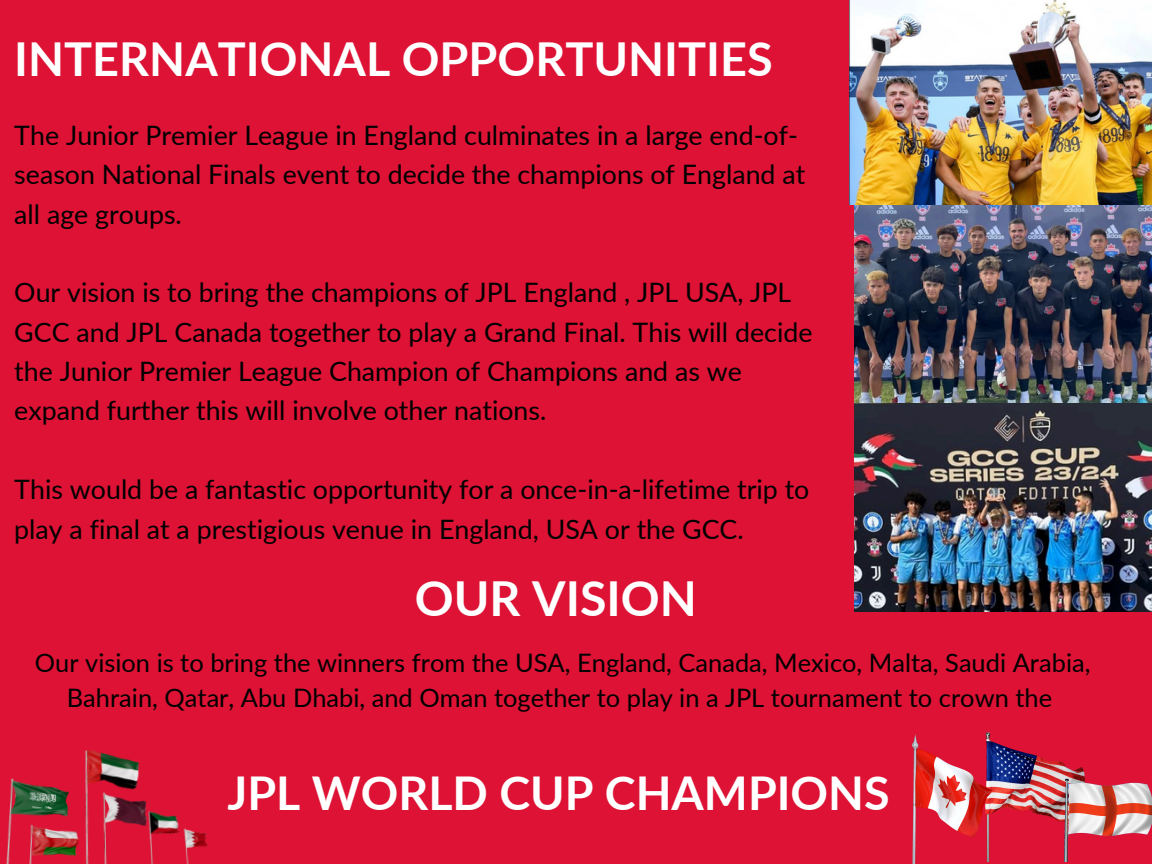
<style>
.page{position:relative;width:1152px;height:864px;background:#dd1234}
.page>*{position:absolute;margin:0;border:0;box-sizing:border-box;transform-origin:0 0}
.t1{font:700 48.3px "Lato";color:#fff}
.t2{font:700 46.8px "Lato";color:#fff}
.t3{font:700 46.65px "Lato";color:#fff}
.t4{font:26.7px/39.3px "Lato";color:#000}
.t5{font:25.5px/34.8px "Lato";color:#000;text-align:center}
</style>
<div class="page">
<img style="left:6px;top:750px;width:202px;height:114px">
<img style="left:985px;top:733px;width:80px;height:82px">
<img style="left:1039px;top:765px;width:113px;height:97px">
<img style="left:855px;top:204px;width:297px;height:407px">
<img style="left:850px;top:0;width:301px;height:205px">
<img style="left:912px;top:735px;width:79px;height:129px">
<p class="t2" style="left:14px;top:30px;width:760px">INTERNATIONAL OPPORTUNITIES</p>
<p class="t4" style="left:14px;top:115px;width:793px">The Junior Premier League in England culminates in a large end-of&shy;season National Finals event to decide the champions of England at all age groups.</p>
<p class="t4" style="left:14px;top:272px;width:800px">Our vision is to bring the champions of JPL England , JPL USA, JPL GCC and JPL Canada together to play a Grand Final. This will decide the Junior Premier League Champion of Champions and as we expand further this will involve other nations.</p>
<p class="t4" style="left:14px;top:469px;width:797px">This would be a fantastic opportunity for a once-in-a-lifetime trip to play a final at a prestigious venue in England, USA or the GCC.</p>
<p class="t1" style="left:415px;top:568px;width:284px">OUR VISION</p>
<p class="t5" style="left:35px;top:645px;width:1057px">Our vision is to bring the winners from the USA, England, Canada, Mexico, Malta, Saudi Arabia,<br>Bahrain, Qatar, Abu Dhabi, and Oman together to play in a JPL tournament to crown the</p>
<p class="t3" style="left:227px;top:764px;width:664px">JPL WORLD CUP CHAMPIONS</p>
</div>
